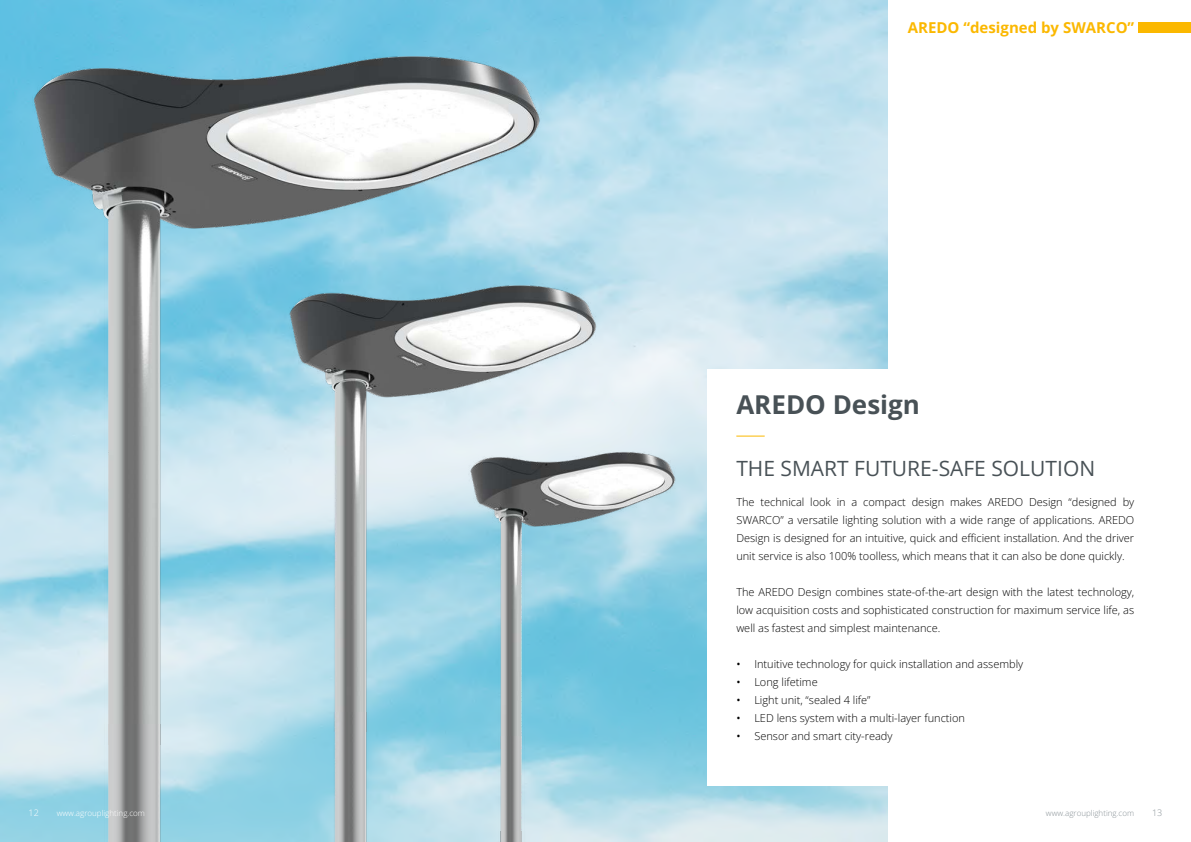
<style>
.page{position:relative;width:1191px;height:842px;background:#fff}
.page>*{position:absolute;margin:0;border:0;box-sizing:border-box;transform-origin:0 0}
.t1{font:700 26px "Open Sans";color:#485156}
.t2{font:21px "Open Sans";color:#485156}
.t3{font:700 15px "Open Sans";color:#fbb800}
.t4{font:300 11px/18px "Open Sans";color:#000;text-align:justify}
.t5{font:300 9px "Open Sans";color:#fff}
.t6{font:300 9px "Open Sans";color:#899297}
.t7{font:300 8px "Open Sans";color:#fff}
.t8{font:300 8px "Open Sans";color:#899297}
.s1{font-weight:400}
</style>
<div class="page">
<img style="left:0;top:0;width:887px;height:842px">
<img style="left:0;top:10px;width:549px;height:714px">
<img style="left:0;top:724px;width:252px;height:118px">
<img style="left:641px;top:412px;width:63px;height:324px">
<img style="left:641px;top:736px;width:63px;height:95px">
<img style="left:641px;top:831px;width:63px;height:11px">
<img style="left:252px;top:225px;width:389px;height:488px">
<img style="left:252px;top:713px;width:389px;height:129px">
<div style="left:707px;top:369px;width:441px;height:416px;background:#fff"></div>
<svg style="left:736px;top:436px;width:28px;height:1px"></svg>
<div style="left:1138px;top:22px;width:53px;height:11px;background:#fbb800"></div>
<h3 class="t3" style="left:908px;top:17px;width:228px">AREDO “designed by SWARCO”</h3>
<h1 class="t1" style="left:736px;top:387px;width:185px">AREDO Design</h1>
<h2 class="t2" style="left:736px;top:454px;width:360px">THE SMART FUTURE-SAFE SOLUTION</h2>
<p class="t4" style="left:736px;top:492px;width:399px">The technical look in a compact design makes AREDO Design “designed by SWARCO” a versatile lighting solution with a wide range of applications. AREDO Design is designed for an intuitive, quick and efficient installation. And the driver unit service is also 100% toolless, which means that it can also be done quickly.</p>
<p class="t4" style="left:736px;top:582px;width:399px">The AREDO Design combines state-of-the-art design with the latest technology, low acquisition costs and sophisticated construction for maximum service life, as well as fastest and simplest maintenance.</p>
<p class="t4" style="left:736px;top:654px;width:288px"><span class="s1">•</span> Intuitive technology for quick installation and assembly</p>
<p class="t4" style="left:736px;top:672px;width:83px"><span class="s1">•</span> Long lifetime</p>
<p class="t4" style="left:736px;top:690px;width:136px"><span class="s1">•</span> Light unit, “sealed 4 life”</p>
<p class="t4" style="left:736px;top:708px;width:230px"><span class="s1">•</span> LED lens system with a multi-layer function</p>
<p class="t4" style="left:736px;top:726px;width:158px"><span class="s1">•</span> Sensor and smart city-ready</p>
<p class="t5" style="left:29px;top:807px;width:12px">12</p>
<p class="t7" style="left:57px;top:808px;width:90px">www.agrouplighting.com</p>
<p class="t8" style="left:1046px;top:808px;width:90px">www.agrouplighting.com</p>
<p class="t6" style="left:1152px;top:807px;width:12px">13</p>
</div>
